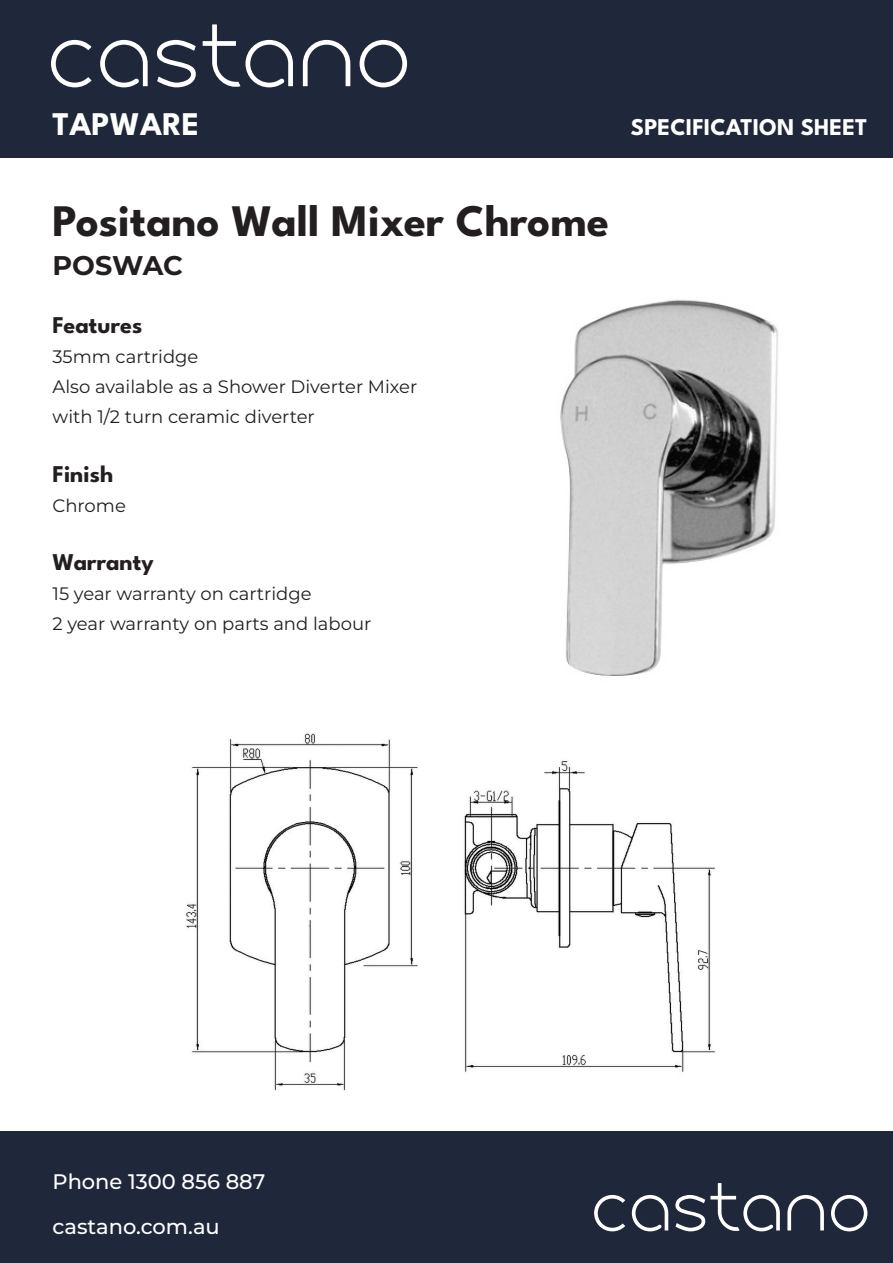
<style>
.page{position:relative;width:893px;height:1263px;background:#fff}
.page>*{position:absolute;margin:0;border:0;box-sizing:border-box;transform-origin:0 0}
.t1{font:700 45px "League Spartan";color:#231f20}
.t2{font:700 33px "League Spartan";color:#fff}
.t3{font:700 27px "Montserrat";color:#231f20}
.t4{font:700 24px "League Spartan";color:#231f20}
.t5{font:700 24px "League Spartan";color:#fff}
.t6{font:500 21px "Montserrat";color:#fff}
.t7{font:18px/30px "Montserrat";color:#231f20}
</style>
<div class="page">
<div style="left:0;top:1131px;width:893px;height:132px;background:#1e283a"></div>
<div style="left:0;top:0;width:893px;height:157px;background:#1e283a"></div>
<svg style="left:51px;top:40px;width:41px;height:47px"></svg>
<svg style="left:100px;top:40px;width:48px;height:47px"></svg>
<svg style="left:157px;top:40px;width:39px;height:47px"></svg>
<svg style="left:203px;top:24px;width:90px;height:64px"></svg>
<svg style="left:303px;top:40px;width:47px;height:46px"></svg>
<svg style="left:360px;top:40px;width:47px;height:47px"></svg>
<svg style="left:594px;top:1195px;width:31px;height:36px"></svg>
<svg style="left:632px;top:1195px;width:36px;height:36px"></svg>
<svg style="left:675px;top:1183px;width:105px;height:49px"></svg>
<svg style="left:787px;top:1195px;width:37px;height:35px"></svg>
<svg style="left:831px;top:1195px;width:36px;height:36px"></svg>
<img style="left:560px;top:300px;width:218px;height:376px">
<img style="left:186px;top:733px;width:529px;height:358px">
<p class="t2" style="left:53px;top:98px;width:148px">TAPWARE</p>
<p class="t5" style="left:631px;top:108px;width:238px">SPECIFICATION SHEET</p>
<p class="t1" style="left:53px;top:185px;width:558px">Positano Wall Mixer Chrome</p>
<p class="t3" style="left:53px;top:247px;width:132px">POSWAC</p>
<p class="t4" style="left:53px;top:306px;width:91px">Features</p>
<p class="t7" style="left:53px;top:342px;width:147px">35mm cartridge</p>
<p class="t7" style="left:53px;top:372px;width:366px">Also available as a Shower Diverter Mixer with 1/2 turn ceramic diverter</p>
<p class="t4" style="left:53px;top:455px;width:62px">Finish</p>
<p class="t7" style="left:53px;top:490px;width:75px">Chrome</p>
<p class="t4" style="left:53px;top:543px;width:103px">Warranty</p>
<p class="t7" style="left:53px;top:578px;width:261px">15 year warranty on cartridge</p>
<p class="t7" style="left:53px;top:608px;width:320px">2 year warranty on parts and labour</p>
<p class="t6" style="left:53px;top:1167px;width:214px">Phone 1300 856 887</p>
<p class="t6" style="left:53px;top:1212px;width:169px">castano.com.au</p>
</div>
